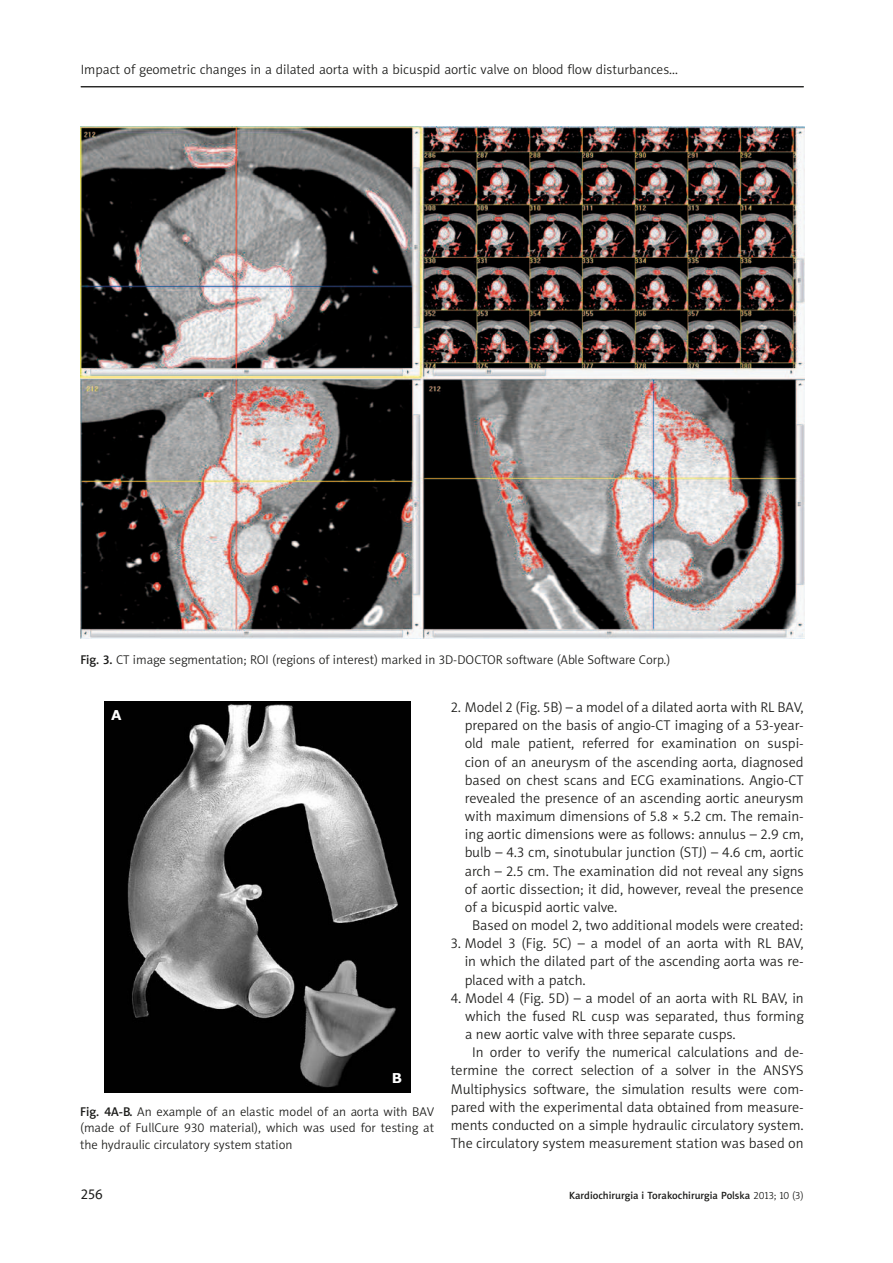
<style>
.page{position:relative;width:893px;height:1263px;background:#fff}
.page>*{position:absolute;margin:0;border:0;box-sizing:border-box;transform-origin:0 0}
.t1{font:14.25px/18.1px "Naomi Sans EFNTT Light";color:#1d1d1b;text-align:justify}
.t2{font:14.25px "Naomi Sans EFNTT";color:#1d1d1b}
.t3{font:13.5px "Naomi Sans EFNTT Light";color:#1d1d1b}
.t4{font:700 13.5px "Verdana";color:#fff}
.t5{font:12.75px/16.5px "Naomi Sans EFNTT Light";color:#1d1d1b;text-align:justify}
.t6{font:10.5px "Naomi Sans EFNTT Medium";color:#1d1d1b}
.s1{font-family:"Naomi Sans EFNTT Medium"}
.s2{font-family:"Naomi Sans EFNTT Light"}
</style>
<div class="page">
<hr style="left:81px;top:86px;width:723px;height:1px;background:#1d1d1b">
<img style="left:80px;top:126px;width:724px;height:512px">
<img style="left:104px;top:702px;width:306px;height:391px">
<p class="t3" style="left:81px;top:61px;width:599px">Impact of geometric changes in a dilated aorta with a bicuspid aortic valve on blood flow disturbances…</p>
<p class="t5" style="left:80px;top:651px;width:591px"><span class="s1">Fig. 3.</span> CT image segmentation; ROI (regions of interest) marked in 3D-DOCTOR software (Able Software Corp.)</p>
<p class="t4" style="left:111px;top:705px;width:12px">A</p>
<p class="t4" style="left:392px;top:1069px;width:12px">B</p>
<p class="t5" style="left:80px;top:1103px;width:355px"><span class="s1">Fig. 4A-B.</span> An example of an elastic model of an aorta with BAV (made of FullCure 930 material), which was used for testing at the hydraulic circulatory system station</p>
<p class="t1" style="left:451px;top:698px;width:354px">2. Model 2 (Fig. 5B) – a model of a dilated aorta with RL BAV,</p>
<p class="t1" style="left:465px;top:716px;width:340px">prepared on the basis of angio-CT imaging of a 53-year-</p>
<p class="t1" style="left:465px;top:734px;width:340px">old male patient, referred for examination on suspi-</p>
<p class="t1" style="left:465px;top:753px;width:340px">cion of an aneurysm of the ascending aorta, diagnosed</p>
<p class="t1" style="left:465px;top:771px;width:340px">based on chest scans and ECG examinations. Angio-CT</p>
<p class="t1" style="left:465px;top:789px;width:340px">revealed the presence of an ascending aortic aneurysm</p>
<p class="t1" style="left:465px;top:807px;width:340px">with maximum dimensions of 5.8 × 5.2 cm. The remain-</p>
<p class="t1" style="left:465px;top:825px;width:340px">ing aortic dimensions were as follows: annulus – 2.9 cm,</p>
<p class="t1" style="left:465px;top:843px;width:340px">bulb – 4.3 cm, sinotubular junction (STJ) – 4.6 cm, aortic</p>
<p class="t1" style="left:465px;top:862px;width:340px">arch – 2.5 cm. The examination did not reveal any signs</p>
<p class="t1" style="left:465px;top:880px;width:340px">of aortic dissection; it did, however, reveal the presence</p>
<p class="t1" style="left:465px;top:898px;width:154px">of a bicuspid aortic valve.</p>
<p class="t1" style="left:472px;top:916px;width:333px">Based on model 2, two additional models were created:</p>
<p class="t1" style="left:465px;top:934px;width:340px;text-indent:-14px">3. Model 3 (Fig. 5C) – a model of an aorta with RL BAV, in which the dilated part of the ascending aorta was re&shy;placed with a patch.</p>
<p class="t1" style="left:451px;top:989px;width:354px">4. Model 4 (Fig. 5D) – a model of an aorta with RL BAV, in</p>
<p class="t1" style="left:465px;top:1007px;width:340px">which the fused RL cusp was separated, thus forming</p>
<p class="t1" style="left:465px;top:1025px;width:272px">a new aortic valve with three separate cusps.</p>
<p class="t1" style="left:472px;top:1043px;width:333px">In order to verify the numerical calculations and de-</p>
<p class="t1" style="left:451px;top:1061px;width:354px">termine the correct selection of a solver in the ANSYS</p>
<p class="t1" style="left:451px;top:1080px;width:354px">Multiphysics software, the simulation results were com-</p>
<p class="t1" style="left:451px;top:1098px;width:354px">pared with the experimental data obtained from measure-</p>
<p class="t1" style="left:451px;top:1116px;width:354px">ments conducted on a simple hydraulic circulatory system.</p>
<p class="t1" style="left:451px;top:1134px;width:354px">The circulatory system measurement station was based on</p>
<p class="t2" style="left:81px;top:1185px;width:24px">256</p>
<p class="t6" style="left:569px;top:1189px;width:236px">Kardiochirurgia i Torakochirurgia Polska <span class="s2">2013; 10 (3)</span></p>
</div>
